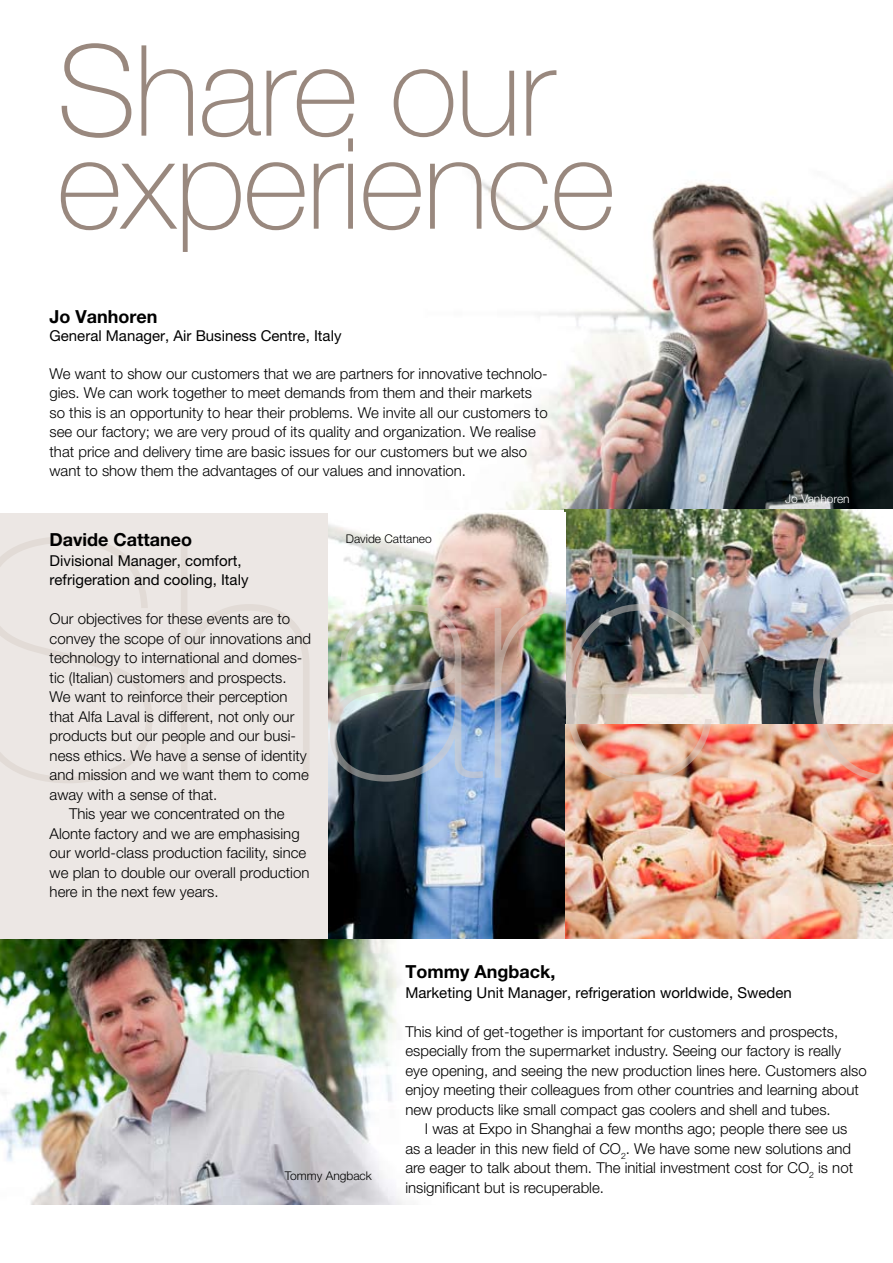
<style>
.page{position:relative;width:893px;height:1263px;background:#fff}
.page>*{position:absolute;margin:0;border:0;box-sizing:border-box;transform-origin:0 0}
.t1{font:100 126.45px/93px "Helvetica Neue";letter-spacing:-.015em;color:#99887e}
.t2{font:700 18px "Helvetica Neue LT Pro";color:#000}
.t3{font:300 15px/19.5px "Helvetica Neue LT Pro";color:#000}
.t4{font:15px/19.5px "Helvetica Neue LT Pro";color:#000}
.t5{font:300 12px "Helvetica Neue LT Pro";color:#000}
.t6{font:300 12px "Helvetica Neue LT Pro";color:#fff}
</style>
<div class="page">
<img style="left:477px;top:179px;width:416px;height:331px">
<img style="left:0;top:938px;width:442px;height:267px">
<div style="left:0;top:513px;width:893px;height:425px;background:#ece7e4"></div>
<img style="left:565px;top:510px;width:328px;height:428px">
<img style="left:328px;top:512px;width:238px;height:426px">
<img style="left:0;top:536px;width:893px;height:300px">
<h1 class="t1" style="left:57px;top:44px;width:561px">Share our experience</h1>
<p class="t2" style="left:50px;top:306px;width:110px">Jo Vanhoren</p>
<p class="t4" style="left:50px;top:326px;width:293px">General Manager, Air Business Centre, Italy</p>
<p class="t3" style="left:50px;top:363px;width:500px">We want to show our customers that we are partners for innovative technolo&shy;gies. We can work together to meet demands from them and their markets so this is an opportunity to hear their problems. We invite all our customers to see our factory; we are very proud of its quality and organization. We realise that price and delivery time are basic issues for our customers but we also want to show them the advantages of our values and innovation.</p>
<p class="t2" style="left:50px;top:528px;width:144px">Davide Cattaneo</p>
<p class="t5" style="left:346px;top:531px;width:88px">Davide Cattaneo</p>
<p class="t4" style="left:50px;top:550px;width:200px">Divisional Manager, comfort, refrigeration and cooling, Italy</p>
<p class="t3" style="left:50px;top:609px;width:242px">Our objectives for these events are to</p>
<p class="t3" style="left:50px;top:628px;width:263px">convey the scope of our innovations and</p>
<p class="t3" style="left:50px;top:648px;width:254px">technology to international and domes-</p>
<p class="t3" style="left:50px;top:667px;width:238px">tic (Italian) customers and prospects.</p>
<p class="t3" style="left:50px;top:687px;width:239px">We want to reinforce their perception</p>
<p class="t3" style="left:50px;top:706px;width:246px">that Alfa Laval is different, not only our</p>
<p class="t3" style="left:50px;top:726px;width:248px">products but our people and our busi-</p>
<p class="t3" style="left:50px;top:745px;width:259px">ness ethics. We have a sense of identity</p>
<p class="t3" style="left:50px;top:765px;width:261px">and mission and we want them to come</p>
<p class="t3" style="left:50px;top:784px;width:169px">away with a sense of that.</p>
<p class="t3" style="left:69px;top:804px;width:217px">This year we concentrated on the</p>
<p class="t3" style="left:50px;top:823px;width:252px">Alonte factory and we are emphasising</p>
<p class="t3" style="left:50px;top:843px;width:258px">our world-class production facility, since</p>
<p class="t3" style="left:50px;top:862px;width:261px">we plan to double our overall production</p>
<p class="t3" style="left:50px;top:882px;width:170px">here in the next few years.</p>
<p class="t6" style="left:785px;top:491px;width:66px">Jo Vanhoren</p>
<p class="t5" style="left:285px;top:1168px;width:88px">Tommy Angback</p>
<p class="t2" style="left:405px;top:960px;width:151px">Tommy Angback,</p>
<p class="t4" style="left:405px;top:982px;width:388px">Marketing Unit Manager, refrigeration worldwide, Sweden</p>
<p class="t3" style="left:405px;top:1021px;width:463px">This kind of get-together is important for customers and prospects, especially from the supermarket industry. Seeing our factory is really eye opening, and seeing the new production lines here. Customers also enjoy meeting their colleagues from other countries and learning about new products like small compact gas coolers and shell and tubes.</p>
<p class="t3" style="left:405px;top:1119px;width:449px;text-indent:20px">I was at Expo in Shanghai a few months ago; people there see us as a leader in this new field of CO<sub>2</sub>. We have some new solutions and are eager to talk about them. The initial investment cost for CO<sub>2</sub> is not insignificant but is recuperable.</p>
</div>
